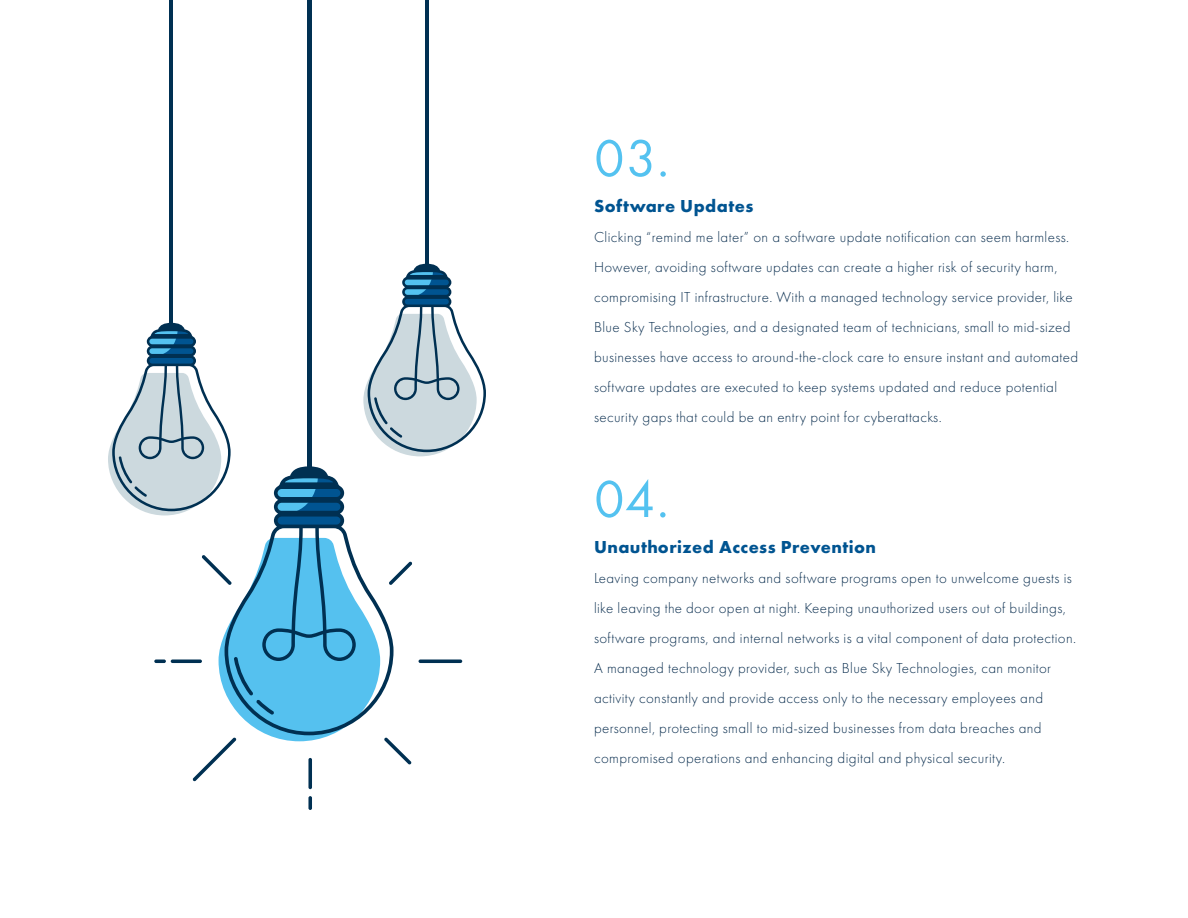
<style>
.page{position:relative;width:1188px;height:918px;background:#fff}
.page>*{position:absolute;margin:0;border:0;box-sizing:border-box;transform-origin:0 0}
.t1{font:54px "Futura PT";color:#54c2f0}
.t2{font:700 18px "Futura PT";letter-spacing:.025em;color:#005491}
.t3{font:300 15px/30px "Futura PT";letter-spacing:.025em;color:#0b2f50}
</style>
<div class="page">
<svg style="left:270px;top:466px;width:78px;height:72px"></svg>
<hr style="left:307px;top:0;width:4px;height:468px;background:#003052">
<svg style="left:108px;top:323px;width:123px;height:192px"></svg>
<hr style="left:170px;top:0;width:3px;height:324px;background:#003052">
<svg style="left:363px;top:264px;width:123px;height:192px"></svg>
<hr style="left:425px;top:0;width:3px;height:265px;background:#003052">
<svg style="left:308px;top:758px;width:4px;height:31px"></svg>
<svg style="left:308px;top:796px;width:4px;height:14px"></svg>
<hr style="left:419px;top:660px;width:43px;height:3px;background:#003052;border-radius:2px">
<svg style="left:193px;top:538px;width:219px;height:243px"></svg>
<hr style="left:171px;top:660px;width:31px;height:3px;background:#003052;border-radius:2px">
<svg style="left:154px;top:660px;width:12px;height:3px"></svg>
<p class="t1" style="left:594px;top:126px;width:77px">03.</p>
<p class="t2" style="left:594px;top:195px;width:161px">Software Updates</p>
<p class="t3" style="left:594px;top:222px;width:486px">Clicking “remind me later” on a software update notification can seem harmless.<br>However, avoiding software updates can create a higher risk of security harm, compromising IT infrastructure. With a managed technology service provider, like Blue Sky Technologies, and a designated team of technicians, small to mid-sized businesses have access to around-the-clock care to ensure instant and automated software updates are executed to keep systems updated and reduce potential security gaps that could be an entry point for cyberattacks.</p>
<p class="t1" style="left:594px;top:467px;width:77px">04.</p>
<p class="t2" style="left:594px;top:535px;width:284px">Unauthorized Access Prevention</p>
<p class="t3" style="left:594px;top:563px;width:484px">Leaving company networks and software programs open to unwelcome guests is like leaving the door open at night. Keeping unauthorized users out of buildings, software programs, and internal networks is a vital component of data protection.<br>A managed technology provider, such as Blue Sky Technologies, can monitor activity constantly and provide access only to the necessary employees and personnel, protecting small to mid-sized businesses from data breaches and compromised operations and enhancing digital and physical security.</p>
</div>
